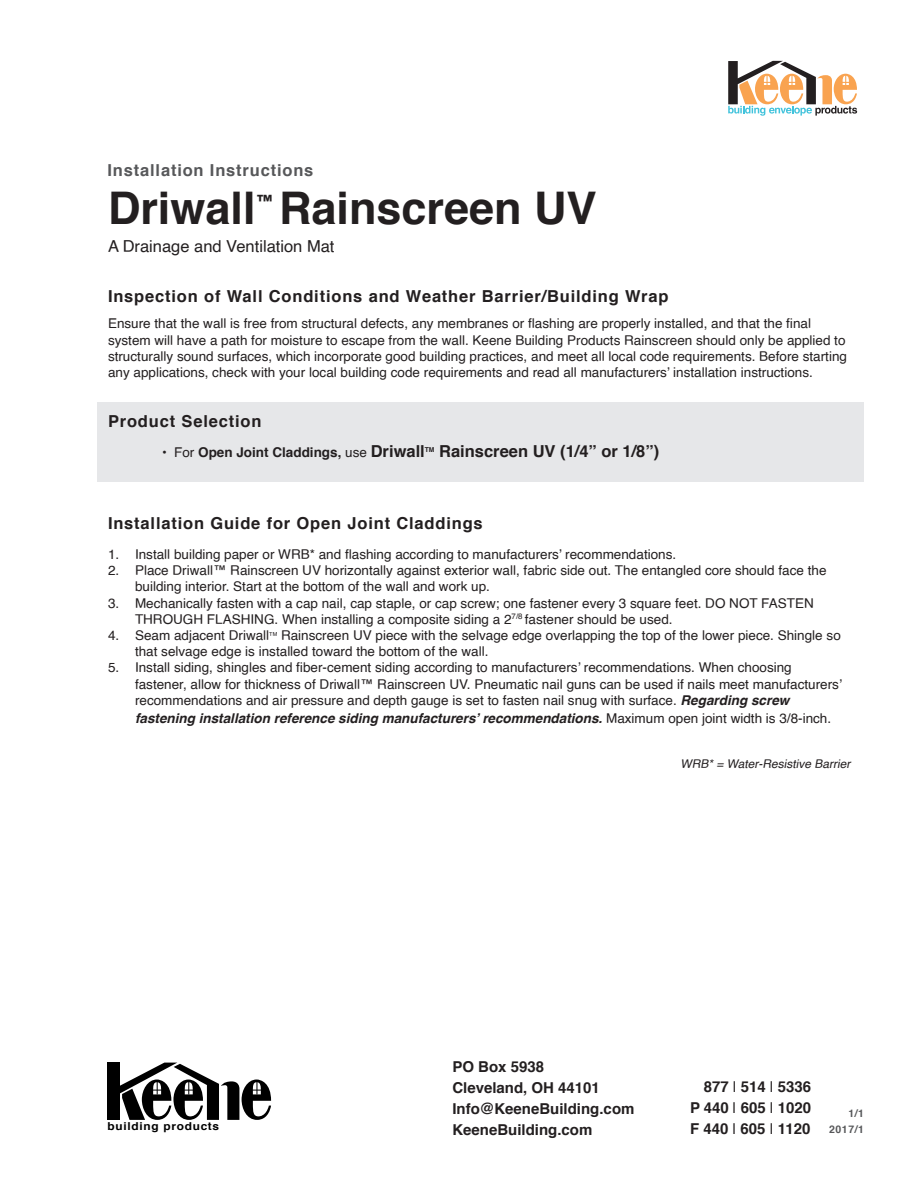
<style>
.page{position:relative;width:918px;height:1188px;background:#fff}
.page>*{position:absolute;margin:0;border:0;box-sizing:border-box;transform-origin:0 0}
.t1{font:700 45px "Helvetica";color:#231f20}
.t2{font:700 18.3px "Helvetica";color:#231f20}
.Body_Text{font:700 16.5px "Helvetica";letter-spacing:.05em;color:#231f20}
.t3{font:16.5px "Helvetica";color:#231f20}
.Body_Text-2{font:700 16.5px "Helvetica";color:#231f20}
.t4{font:700 16.5px "Helvetica";letter-spacing:.05em;color:#57585a}
.t5{font:700 15px "Helvetica";color:#231f20}
.Body_Text_2{font:13.5px/16.2px "Helvetica";color:#231f20}
.t6{font:italic 700 13.5px "Helvetica";color:#231f20}
.t7{font:700 13.5px "Helvetica";color:#231f20}
.t8{font:italic 12px "Helvetica";color:#231f20}
.t9{font:700 10.95px "Helvetica";letter-spacing:.06em;color:#000;scale:1.09 1}
.t10{font:700 10.5px "Helvetica";color:#57585a}
.t11{font:700 6.75px "Helvetica";color:#231f20}
.t12{font:5.55px "Helvetica";color:#231f20}
.s1{font-weight:400}
.s2{font-size:16.5px}
.s3{font-weight:700;font-style:italic}
.s4{font-weight:400;font-style:normal}
</style>
<div class="page">
<div style="left:98px;top:403px;width:766px;height:79px;background:#e6e7e9"></div>
<svg style="left:728px;top:61px;width:129px;height:55px"></svg>
<div style="left:108px;top:1063px;width:12px;height:57px;background:#000"></div>
<svg style="left:120px;top:1063px;width:151px;height:57px"></svg>
<p class="t4" style="left:108px;top:157px;width:207px">Installation Instructions</p>
<p class="t1" style="left:108px;top:172px;width:149px">Driwall</p>
<p class="t2" style="left:256px;top:187px;width:20px">™</p>
<p class="t1" style="left:279px;top:172px;width:319px">Rainscreen UV</p>
<p class="t3" style="left:108px;top:234px;width:228px">A Drainage and Ventilation Mat</p>
<p class="Body_Text" style="left:108px;top:283px;width:562px">Inspection of Wall Conditions and Weather Barrier/Building Wrap</p>
<p class="Body_Text_2" style="left:108px;top:316px;width:741px">Ensure that the wall is free from structural defects, any membranes or flashing are properly installed, and that the final system will have a path for moisture to escape from the wall. Keene Building Products Rainscreen should only be applied to structurally sound surfaces, which incorporate good building practices, and meet all local code requirements. Before starting any applications, check with your local building code requirements and read all manufacturers’ installation instructions.</p>
<p class="Body_Text" style="left:108px;top:408px;width:155px">Product Selection</p>
<p class="t7" style="left:162px;top:442px;width:264px"><span class="s1">• For</span> Open Joint Claddings, <span class="s1">use</span> <span class="s2">Driwall</span></p>
<p class="t11" style="left:425px;top:444px;width:11px">tm</p>
<p class="Body_Text-2" style="left:439px;top:438px;width:222px">Rainscreen UV (1/4” or 1/8”)</p>
<p class="Body_Text" style="left:108px;top:510px;width:376px">Installation Guide for Open Joint Claddings</p>
<p class="Body_Text_2" style="left:108px;top:547px;width:570px">1. Install building paper or WRB* and flashing according to manufacturers’ recommendations.</p>
<p class="Body_Text_2" style="left:135px;top:563px;width:693px;text-indent:-27px">2. Place Driwall™ Rainscreen UV horizontally against exterior wall, fabric side out. The entangled core should face the building interior. Start at the bottom of the wall and work up.</p>
<p class="Body_Text_2" style="left:135px;top:595px;width:680px;text-indent:-27px">3. Mechanically fasten with a cap nail, cap staple, or cap screw; one fastener every 3 square feet. DO NOT FASTEN<br>THROUGH FLASHING. When installing a composite siding a 2<sup>7/8</sup> fastener should be used.</p>
<p class="Body_Text_2" style="left:108px;top:628px;width:163px">4. Seam adjacent Driwall</p>
<p class="t12" style="left:269px;top:629px;width:9px">tm</p>
<p class="Body_Text_2" style="left:135px;top:628px;width:707px;text-indent:146px">Rainscreen UV piece with the selvage edge overlapping the top of the lower piece. Shingle so that selvage edge is installed toward the bottom of the wall.</p>
<p class="Body_Text_2" style="left:135px;top:660px;width:709px;text-indent:-27px">5. Install siding, shingles and fiber-cement siding according to manufacturers’ recommendations. When choosing fastener, allow for thickness of Driwall™ Rainscreen UV. Pneumatic nail guns can be used if nails meet manufacturers’ recommendations and air pressure and depth gauge is set to fasten nail snug with surface. <span class="s3">Regarding screw</span></p>
<p class="t6" style="left:135px;top:707px;width:698px">fastening installation reference siding manufacturers’ recommendations. <span class="s4">Maximum open joint width is 3/8-inch.</span></p>
<p class="t8" style="left:681px;top:755px;width:175px">WRB*= Water-Resistive Barrier</p>
<p class="t5" style="left:452px;top:1054px;width:93px">PO Box 5938</p>
<p class="t5" style="left:452px;top:1075px;width:149px">Cleveland, OH 44101</p>
<p class="t5" style="left:452px;top:1096px;width:184px">Info@KeeneBuilding.com</p>
<p class="t5" style="left:452px;top:1117px;width:142px">KeeneBuilding.com</p>
<p class="t5" style="left:704px;top:1075px;width:109px">877 <span class="s1">|</span> 514 <span class="s1">|</span> 5336</p>
<p class="t5" style="left:690px;top:1096px;width:123px">P 440 <span class="s1">|</span> 605 <span class="s1">|</span> 1020</p>
<p class="t5" style="left:690px;top:1117px;width:122px">F 440 <span class="s1">|</span> 605 <span class="s1">|</span> 1120</p>
<p class="t10" style="left:848px;top:1105px;width:17px">1/1</p>
<p class="t9" style="left:108px;top:1117px;width:104px">building products</p>
<p class="t10" style="left:829px;top:1121px;width:36px">2017/1</p>
</div>
